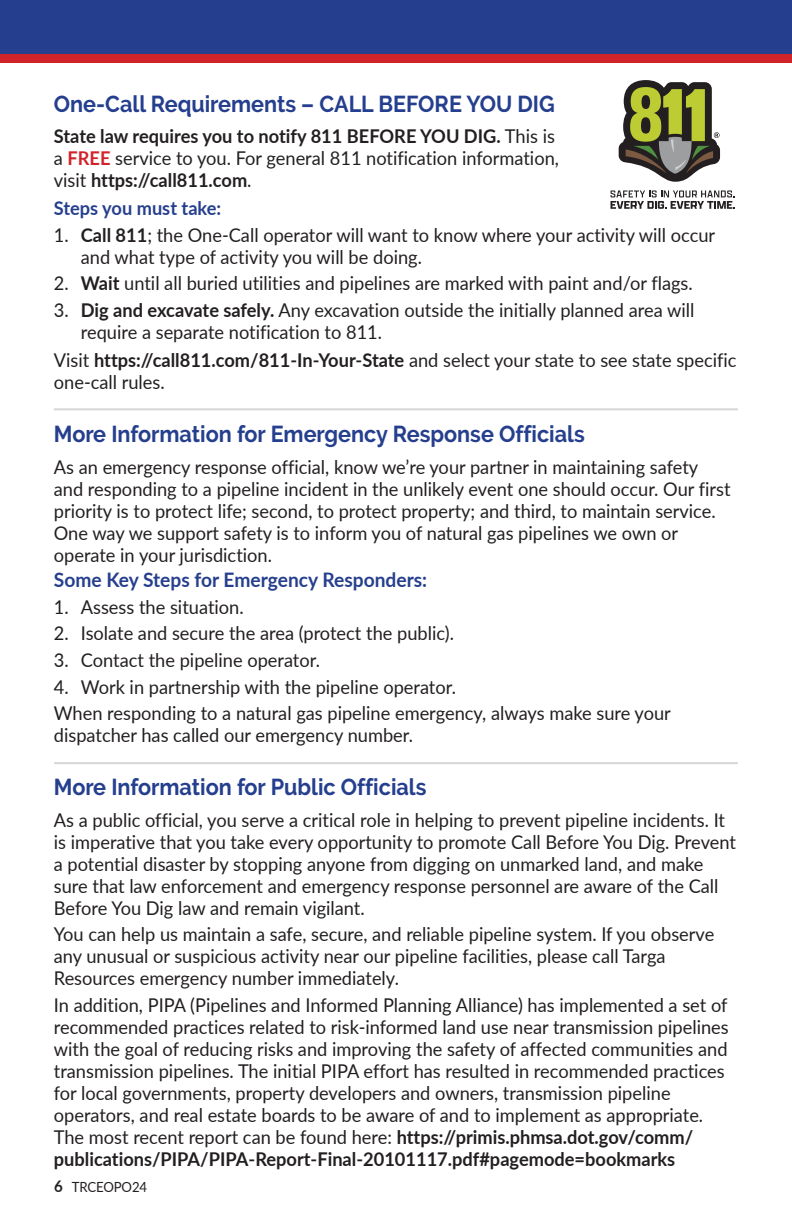
<style>
.page{position:relative;width:792px;height:1224px;background:#fff}
.page>*{position:absolute;margin:0;border:0;box-sizing:border-box;transform-origin:0 0}
.t1{font:700 23px "Raleway";color:#253f8e;scale:.94 1}
.t2{font:700 20px "Lato";color:#253f8e;scale:.96 1}
.t3{font:19px/22px "Lato";color:#231f20;scale:.96 1}
.t4{font:700 19px "Lato";color:#253f8e;scale:.96 1}
.t5{font:14px "Lato";letter-spacing:-.01em;color:#231f20;scale:.94 1}
.s1{font-weight:700}
.s2{font-weight:700;color:#d1232a}
.s3{font-weight:700;font-size:16px}
</style>
<div class="page">
<div style="left:0;top:0;width:792px;height:54px;background:#253f8e"></div>
<div style="left:0;top:54px;width:792px;height:9px;background:#d1232a"></div>
<svg style="left:619px;top:80px;width:101px;height:102px"></svg>
<svg style="left:610px;top:190px;width:125px;height:19px"></svg>
<hr style="left:54px;top:408px;width:684px;height:2px;background:#d5d6d8">
<hr style="left:54px;top:762px;width:684px;height:2px;background:#d5d6d8">
<p class="t1" style="left:54px;top:90px;width:534px">One-Call Requirements – CALL BEFORE YOU DIG</p>
<p class="t3" style="left:54px;top:124px;width:528px"><span class="s1">State law requires you to notify 811 BEFORE YOU DIG.</span> This is a <span class="s2">FREE</span> service to you. For general 811 notification information, visit <span class="s1">https://call811.com</span>.</p>
<p class="t4" style="left:54px;top:194px;width:176px">Steps you must take:</p>
<p class="t3" style="left:81px;top:223px;width:662px;text-indent:-27px">1. <span class="s1">Call 811</span>; the One-Call operator will want to know where your activity will occur and what type of activity you will be doing.</p>
<p class="t3" style="left:54px;top:272px;width:667px">2. <span class="s1">Wait</span> until all buried utilities and pipelines are marked with paint and/or flags.</p>
<p class="t3" style="left:81px;top:298px;width:641px;text-indent:-27px">3. <span class="s1">Dig and excavate safely.</span> Any excavation outside the initially planned area will require a separate notification to 811.</p>
<p class="t3" style="left:54px;top:349px;width:713px">Visit <span class="s1">https://call811.com/811-In-Your-State</span> and select your state to see state specific one-call rules.</p>
<p class="t1" style="left:54px;top:421px;width:566px">More Information for Emergency Response Officials</p>
<p class="t3" style="left:54px;top:455px;width:706px">As an emergency response official, know we’re your partner in maintaining safety and responding to a pipeline incident in the unlikely event one should occur. Our first priority is to protect life; second, to protect property; and third, to maintain service.<br>One way we support safety is to inform you of natural gas pipelines we own or operate in your jurisdiction.</p>
<p class="t2" style="left:54px;top:565px;width:390px">Some Key Steps for Emergency Responders:</p>
<p class="t3" style="left:54px;top:595px;width:199px">1. Assess the situation.</p>
<p class="t3" style="left:54px;top:622px;width:418px">2. Isolate and secure the area (protect the public).</p>
<p class="t3" style="left:54px;top:648px;width:279px">3. Contact the pipeline operator.</p>
<p class="t3" style="left:54px;top:673px;width:644px;line-height:26.6px">4. Work in partnership with the pipeline operator.<br>When responding to a natural gas pipeline emergency, always make sure your</p>
<p class="t3" style="left:54px;top:724px;width:376px">dispatcher has called our emergency number.</p>
<p class="t1" style="left:54px;top:774px;width:398px">More Information for Public Officials</p>
<p class="t3" style="left:54px;top:808px;width:712px">As a public official, you serve a critical role in helping to prevent pipeline incidents. It is imperative that you take every opportunity to promote Call Before You Dig. Prevent a potential disaster by stopping anyone from digging on unmarked land, and make sure that law enforcement and emergency response personnel are aware of the Call Before You Dig law and remain vigilant.</p>
<p class="t3" style="left:54px;top:923px;width:689px">You can help us maintain a safe, secure, and reliable pipeline system. If you observe any unusual or suspicious activity near our pipeline facilities, please call Targa<br>Resources emergency number immediately.</p>
<p class="t3" style="left:54px;top:993px;width:705px">In addition, PIPA (Pipelines and Informed Planning Alliance) has implemented a set of recommended practices related to risk-informed land use near transmission pipelines with the goal of reducing risks and improving the safety of affected communities and transmission pipelines. The initial PIPA effort has resulted in recommended practices for local governments, property developers and owners, transmission pipeline operators, and real estate boards to be aware of and to implement as appropriate.<br>The most recent report can be found here: <span class="s1">https://primis.phmsa.dot.gov/comm/ publications/PIPA/PIPA-Report-Final-20101117.pdf#pagemode=bookmarks</span></p>
<p class="t5" style="left:54px;top:1177px;width:101px"><span class="s3">6</span> TRCEOPO24</p>
</div>
